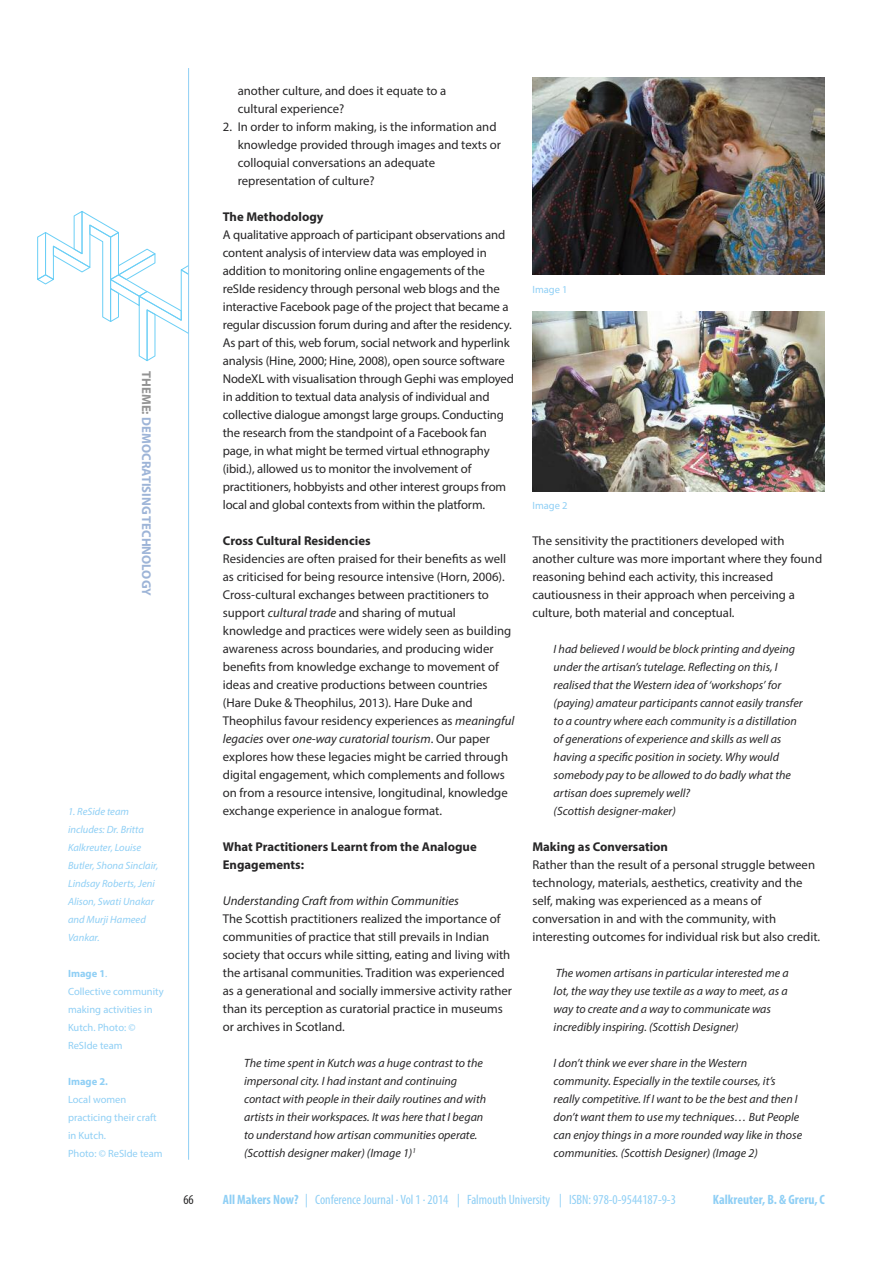
<style>
.page{position:relative;width:893px;height:1263px;background:#fff}
.page>*{position:absolute;margin:0;border:0;box-sizing:border-box;transform-origin:0 0}
.t1{font:condensed 13.5px "Myriad Pro";color:#8fcff5}
.t2{font:700 condensed 13.5px "Myriad Pro";color:#8fcff5}
.t3{font:condensed 13.5px "Myriad Pro";color:#272627}
.t4{font:12.75px/18px "Myriad Pro";color:#272627}
.t5{font:700 12.75px/18px "Myriad Pro";color:#272627}
.t6{font:italic 12.75px "Myriad Pro";color:#272627}
.t7{font:700 12.75px "Myriad Pro";color:#9db4d7}
.t8{font:italic 12px/18px "Myriad Pro";color:#272627}
.t9{font:10.5px/18px "Myriad Pro";color:#8fcff5}
.t10{font:italic 10.5px/18px "Myriad Pro";color:#8fcff5}
.t11{font:700 10.5px "Myriad Pro";color:#8fcff5}
.s1{color:#939393}
.s2{font-weight:700}
.s3{font-style:italic}
.s4{font-style:italic;font-stretch:normal}
</style>
<div class="page">
<svg style="left:37px;top:211px;width:151px;height:151px"></svg>
<hr style="left:188px;top:68px;width:1px;height:1092px;background:#8fcff5">
<img style="left:532px;top:77px;width:293px;height:198px">
<img style="left:532px;top:311px;width:293px;height:181px">
<p class="t7" style="left:151px;top:371px;width:226px;rotate:90deg"><span class="s1">THEME:</span> DEMOCRATISING TECHNOLOGY</p>
<p class="t10" style="left:68px;top:803px;width:92px">1. ReSide team includes: Dr. Britta<br>Kalkreuter, Louise<br>Butler, Shona Sinclair,<br>Lindsay Roberts, Jeni<br>Alison, Swati Unakar and Murji Hameed<br>Vankar.</p>
<p class="t9" style="left:68px;top:965px;width:97px"><span class="s2">Image 1</span>.<br>Collective community making activities in<br>Kutch. Photo: ©<br>ReSIde team</p>
<p class="t11" style="left:68px;top:1078px;width:41px">Image 2.</p>
<p class="t9" style="left:68px;top:1091px;width:96px">Local women practicing their craft in Kutch.<br>Photo: © ReSIde team</p>
<p class="t4" style="left:238px;top:83px;width:210px">another culture, and does it equate to a cultural experience?</p>
<p class="t4" style="left:238px;top:119px;width:265px;text-indent:-15px">2. In order to inform making, is the information and knowledge provided through images and texts or colloquial conversations an adequate representation of culture?</p>
<p class="t5" style="left:223px;top:209px;width:102px">The Methodology</p>
<p class="t4" style="left:223px;top:227px;width:293px">A qualitative approach of participant observations and content analysis of interview data was employed in addition to monitoring online engagements of the reSIde residency through personal web blogs and the interactive Facebook page of the project that became a regular discussion forum during and after the residency.<br>As part of this, web forum, social network and hyperlink analysis (Hine, 2000; Hine, 2008), open source software NodeXL with visualisation through Gephi was employed in addition to textual data analysis of individual and collective dialogue amongst large groups. Conducting the research from the standpoint of a Facebook fan page, in what might be termed virtual ethnography (ibid.), allowed us to monitor the involvement of practitioners, hobbyists and other interest groups from local and global contexts from within the platform.</p>
<p class="t5" style="left:223px;top:533px;width:149px">Cross Cultural Residencies</p>
<p class="t4" style="left:223px;top:551px;width:293px">Residencies are often praised for their benefits as well as criticised for being resource intensive (Horn, 2006).<br>Cross-cultural exchanges between practitioners to support <span class="s3">cultural trade</span> and sharing of mutual knowledge and practices were widely seen as building awareness across boundaries, and producing wider benefits from knowledge exchange to movement of ideas and creative productions between countries (Hare Duke &amp; Theophilus, 2013). Hare Duke and Theophilus favour residency experiences as <span class="s3">meaningful legacies</span> over <span class="s3">one-way curatorial tourism</span>. Our paper explores how these legacies might be carried through digital engagement, which complements and follows on from a resource intensive, longitudinal, knowledge exchange experience in analogue format.</p>
<p class="t5" style="left:223px;top:839px;width:255px">What Practitioners Learnt from the Analogue<br>Engagements:</p>
<p class="t6" style="left:223px;top:896px;width:238px">Understanding Craft from within Communities</p>
<p class="t4" style="left:223px;top:911px;width:291px">The Scottish practitioners realized the importance of communities of practice that still prevails in Indian society that occurs while sitting, eating and living with the artisanal communities. Tradition was experienced as a generational and socially immersive activity rather than its perception as curatorial practice in museums or archives in Scotland.</p>
<p class="t8" style="left:244px;top:1055px;width:244px">The time spent in Kutch was a huge contrast to the impersonal city. I had instant and continuing contact with people in their daily routines and with artists in their workspaces. It was here that I began to understand how artisan communities operate. (Scottish designer maker) (Image 1)<sup>1</sup></p>
<p class="t9" style="left:532px;top:281px;width:37px">Image 1</p>
<p class="t9" style="left:532px;top:497px;width:37px">Image 2</p>
<p class="t4" style="left:532px;top:533px;width:291px">The sensitivity the practitioners developed with another culture was more important where they found reasoning behind each activity, this increased cautiousness in their approach when perceiving a culture, both material and conceptual.</p>
<p class="t8" style="left:554px;top:641px;width:250px">I had believed I would be block printing and dyeing under the artisan’s tutelage. Reflecting on this, I realised that the Western idea of ‘workshops’ for (paying) amateur participants cannot easily transfer to a country where each community is a distillation of generations of experience and skills as well as having a specific position in society. Why would somebody pay to be allowed to do badly what the artisan does supremely well?<br>(Scottish designer-maker)</p>
<p class="t5" style="left:532px;top:839px;width:137px">Making as Conversation</p>
<p class="t4" style="left:532px;top:857px;width:289px">Rather than the result of a personal struggle between technology, materials, aesthetics, creativity and the self, making was experienced as a means of conversation in and with the community, with interesting outcomes for individual risk but also credit.</p>
<p class="t8" style="left:554px;top:965px;width:237px">The women artisans in particular interested me a lot, the way they use textile as a way to meet, as a way to create and a way to communicate was incredibly inspiring. (Scottish Designer)</p>
<p class="t8" style="left:554px;top:1055px;width:250px">I don’t think we ever share in the Western community. Especially in the textile courses, it’s really competitive. If I want to be the best and then I don’t want them to use my techniques… But People can enjoy things in a more rounded way like in those communities. (Scottish Designer) (Image 2)</p>
<p class="t1" style="left:223px;top:1195px;width:455px"><span class="s2">All Makers Now?</span> <span class="s4">|</span> Conference Journal . Vol 1 . 2014 <span class="s4">|</span> Falmouth University <span class="s4">|</span> ISBN: 978-0-9544187-9-3</p>
<p class="t3" style="left:183px;top:1195px;width:12px">66</p>
<p class="t2" style="left:713px;top:1195px;width:114px">Kalkreuter, B. &amp; Greru, C</p>
</div>
